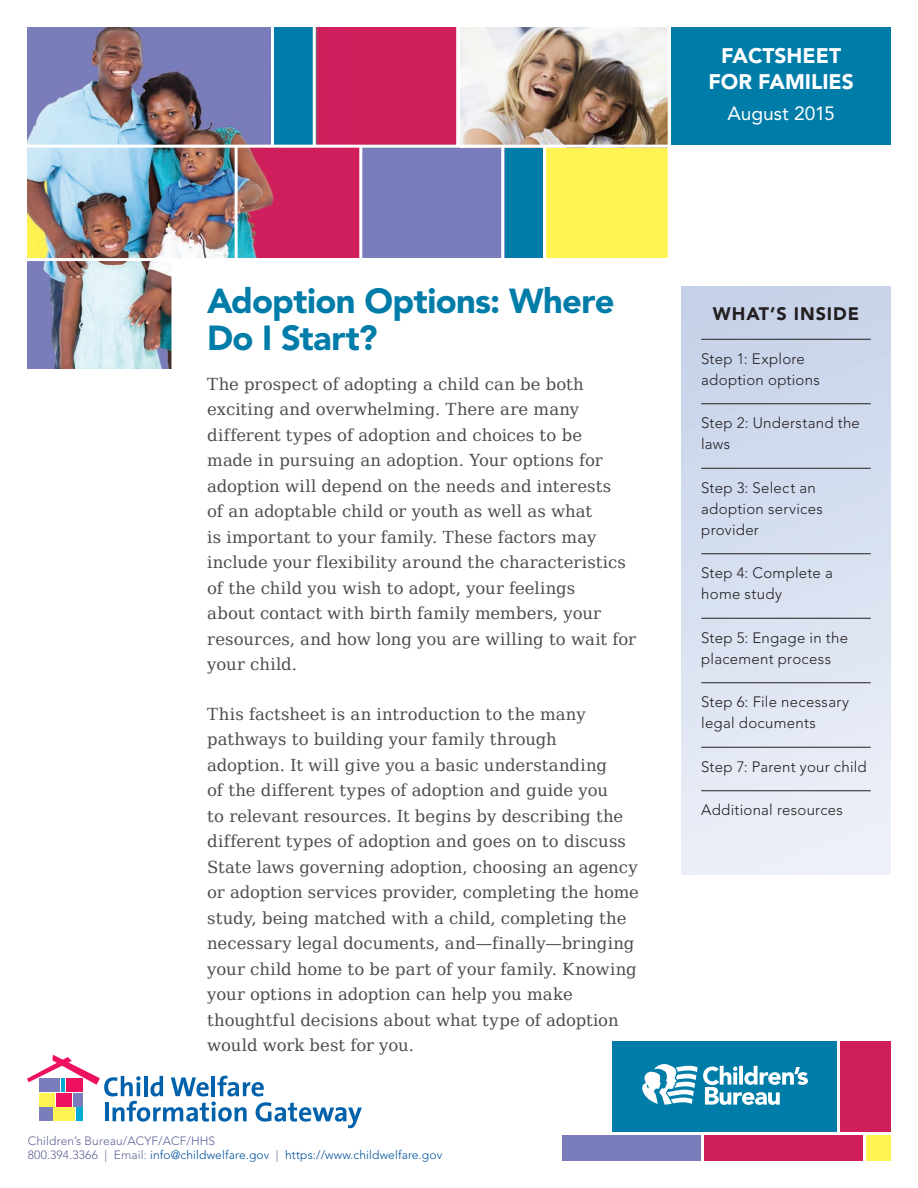
<style>
.page{position:relative;width:918px;height:1188px;background:#fff}
.page>*{position:absolute;margin:0;border:0;box-sizing:border-box;transform-origin:0 0}
.t1{font:900 34.5px/37.5px "Avenir";letter-spacing:-.02em;color:#007ca9}
.t2{font:900 21px/25.2px "Avenir";color:#fff;text-align:center}
.t3{font:19.05px "Avenir";letter-spacing:-.005em;color:#fff}
.t4{font:900 18px "Avenir";letter-spacing:.05em;color:#231f20}
.t5{font:16.5px/25.5px "DejaVu Serif";color:#4b4c4d}
.t6{font:300 15px/21px "Avenir";letter-spacing:.015em;color:#231f20}
.t7{font:300 12px/13.5px "Avenir";letter-spacing:.01em;color:#606497}
.s1{color:#01519b}
</style>
<div class="page">
<div style="left:612px;top:1041px;width:225px;height:91px;background:#007ca9"></div>
<div style="left:562px;top:1135px;width:139px;height:26px;background:#7a7dbc"></div>
<div style="left:704px;top:1135px;width:160px;height:26px;background:#d01d5c"></div>
<div style="left:866px;top:1135px;width:25px;height:26px;background:#fff353"></div>
<div style="left:840px;top:1041px;width:51px;height:91px;background:#d01d5c"></div>
<img style="left:27px;top:27px;width:641px;height:342px">
<div style="left:671px;top:27px;width:220px;height:118px;background:#007ca9"></div>
<div style="left:173px;top:258px;width:494px;height:115px;background:#fff"></div>
<hr style="left:863px;top:1134px;width:3px;height:27px;background:#fff">
<svg style="left:27px;top:1055px;width:335px;height:73px"></svg>
<svg style="left:642px;top:1064px;width:166px;height:41px"></svg>
<div style="left:681px;top:286px;width:210px;height:588px;background:linear-gradient(to bottom,#c5d1e8,#ecf0f8)"></div>
<hr style="left:701px;top:339px;width:170px;height:1px;background:#231f20">
<hr style="left:701px;top:403px;width:170px;height:1px;background:#231f20">
<hr style="left:701px;top:468px;width:170px;height:1px;background:#231f20">
<hr style="left:701px;top:553px;width:170px;height:1px;background:#231f20">
<hr style="left:701px;top:618px;width:170px;height:1px;background:#231f20">
<hr style="left:701px;top:682px;width:170px;height:1px;background:#231f20">
<hr style="left:701px;top:747px;width:170px;height:1px;background:#231f20">
<hr style="left:701px;top:790px;width:170px;height:1px;background:#231f20">
<p class="t2" style="left:708px;top:43px;width:147px">FACTSHEET<br>FOR FAMILIES</p>
<p class="t3" style="left:728px;top:102px;width:109px">August 2015</p>
<h1 class="t1" style="left:207px;top:282px;width:409px">Adoption Options: Where<br>Do I Start?</h1>
<p class="t5" style="left:207px;top:370px;width:430px">The prospect of adopting a child can be both exciting and overwhelming. There are many different types of adoption and choices to be<br>made in pursuing an adoption. Your options for adoption will depend on the needs and interests<br>of an adoptable child or youth as well as what<br>is important to your family. These factors may include your flexibility around the characteristics of the child you wish to adopt, your feelings<br>about contact with birth family members, your resources, and how long you are willing to wait for your child.</p>
<p class="t5" style="left:207px;top:700px;width:433px">This factsheet is an introduction to the many pathways to building your family through<br>adoption. It will give you a basic understanding<br>of the different types of adoption and guide you<br>to relevant resources. It begins by describing the different types of adoption and goes on to discuss State laws governing adoption, choosing an agency or adoption services provider, completing the home study, being matched with a child, completing the necessary legal documents, and—finally—bringing your child home to be part of your family. Knowing your options in adoption can help you make thoughtful decisions about what type of adoption would work best for you.</p>
<p class="t7" style="left:28px;top:1134px;width:416px">Children’s Bureau/ACYF/ACF/HHS<br>800.394.3366 | Email: <span class="s1">info@childwelfare.gov</span> | <span class="s1">https://www.childwelfare.gov</span></p>
<p class="t4" style="left:713px;top:303px;width:148px">WHAT’S INSIDE</p>
<p class="t6" style="left:701px;top:348px;width:120px">Step 1: Explore adoption options</p>
<p class="t6" style="left:701px;top:413px;width:160px">Step 2: Understand the laws</p>
<p class="t6" style="left:701px;top:477px;width:123px">Step 3: Select an adoption services provider</p>
<p class="t6" style="left:701px;top:563px;width:133px">Step 4: Complete a home study</p>
<p class="t6" style="left:701px;top:627px;width:148px">Step 5: Engage in the placement process</p>
<p class="t6" style="left:701px;top:692px;width:149px">Step 6: File necessary legal documents</p>
<p class="t6" style="left:701px;top:756px;width:167px">Step 7: Parent your child</p>
<p class="t6" style="left:701px;top:800px;width:143px">Additional resources</p>
</div>
